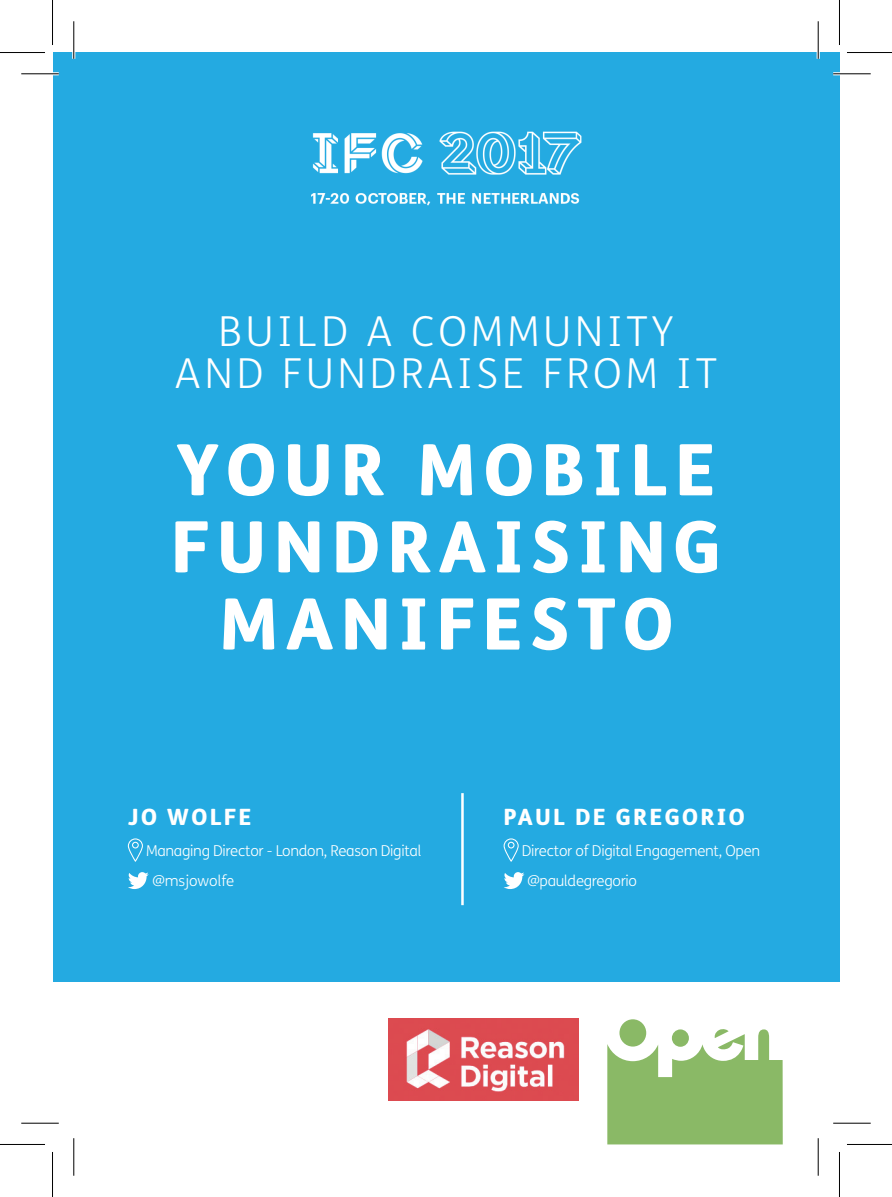
<style>
.page{position:relative;width:892px;height:1197px;background:#fff}
.page>*{position:absolute;margin:0;border:0;box-sizing:border-box;transform-origin:0 0}
.t1{font:800 71px/77px "FS Me";letter-spacing:.1em;color:#fff;text-align:center}
.t2{font:300 41.25px/42.2px "FS Me";letter-spacing:.1em;color:#fff;text-align:center}
.t3{font:800 22.5px "FS Me";letter-spacing:.1em;color:#fff}
.t4{font:300 15px "FS Me";letter-spacing:-.02em;color:#fff}
.t5{font:300 15px "FS Me";color:#fff}
</style>
<div class="page">
<div style="left:52px;top:52px;width:787px;height:930px;background:#24aae1"></div>
<img style="left:311px;top:131px;width:271px;height:75px">
<img style="left:388px;top:1018px;width:190px;height:82px">
<div style="left:619px;top:1019px;width:27px;height:27px;background:#8ab966;border-radius:50%"></div>
<svg style="left:607px;top:1027px;width:175px;height:117px"></svg>
<div style="left:672px;top:1029px;width:17px;height:17px;background:#8ab966;border-radius:50%"></div>
<svg style="left:128px;top:838px;width:15px;height:23px"></svg>
<svg style="left:128px;top:872px;width:21px;height:17px"></svg>
<svg style="left:503px;top:838px;width:15px;height:23px"></svg>
<svg style="left:504px;top:872px;width:20px;height:17px"></svg>
<hr style="left:461px;top:793px;width:3px;height:112px;background:#fff">
<hr style="left:21px;top:72px;width:38px;height:3px;background:#fff">
<hr style="left:833px;top:72px;width:37px;height:3px;background:#fff">
<hr style="left:72px;top:21px;width:3px;height:38px;background:#fff">
<hr style="left:816px;top:21px;width:3px;height:38px;background:#fff">
<hr style="left:21px;top:73px;width:38px;height:1px;background:#000">
<hr style="left:833px;top:73px;width:37px;height:1px;background:#000">
<hr style="left:21px;top:1122px;width:38px;height:1px;background:#000">
<hr style="left:833px;top:1122px;width:37px;height:1px;background:#000">
<hr style="left:73px;top:21px;width:1px;height:38px;background:#000">
<hr style="left:73px;top:1138px;width:1px;height:37px;background:#000">
<hr style="left:817px;top:21px;width:1px;height:38px;background:#000">
<hr style="left:817px;top:1138px;width:1px;height:37px;background:#000">
<hr style="left:0;top:52px;width:45px;height:1px;background:#000">
<hr style="left:847px;top:52px;width:45px;height:1px;background:#000">
<hr style="left:0;top:1143px;width:45px;height:1px;background:#000">
<hr style="left:847px;top:1143px;width:45px;height:1px;background:#000">
<hr style="left:52px;top:0;width:1px;height:45px;background:#000">
<hr style="left:52px;top:1151px;width:1px;height:45px;background:#000">
<hr style="left:839px;top:0;width:1px;height:45px;background:#000">
<hr style="left:839px;top:1151px;width:1px;height:45px;background:#000">
<p class="t2" style="left:175px;top:309px;width:543px">BUILD A COMMUNITY<br>AND FUNDRAISE FROM IT</p>
<p class="t1" style="left:170px;top:428px;width:552px">YOUR MOBILE<br>FUNDRAISING<br>MANIFESTO</p>
<p class="t3" style="left:128px;top:799px;width:125px">JO WOLFE</p>
<p class="t4" style="left:146px;top:840px;width:277px">Managing Director - London, Reason Digital</p>
<p class="t5" style="left:152px;top:870px;width:83px">@msjowolfe</p>
<p class="t3" style="left:503px;top:799px;width:242px">PAUL DE GREGORIO</p>
<p class="t4" style="left:522px;top:840px;width:240px">Director of Digital Engagement, Open</p>
<p class="t4" style="left:527px;top:870px;width:111px">@pauldegregorio</p>
</div>
